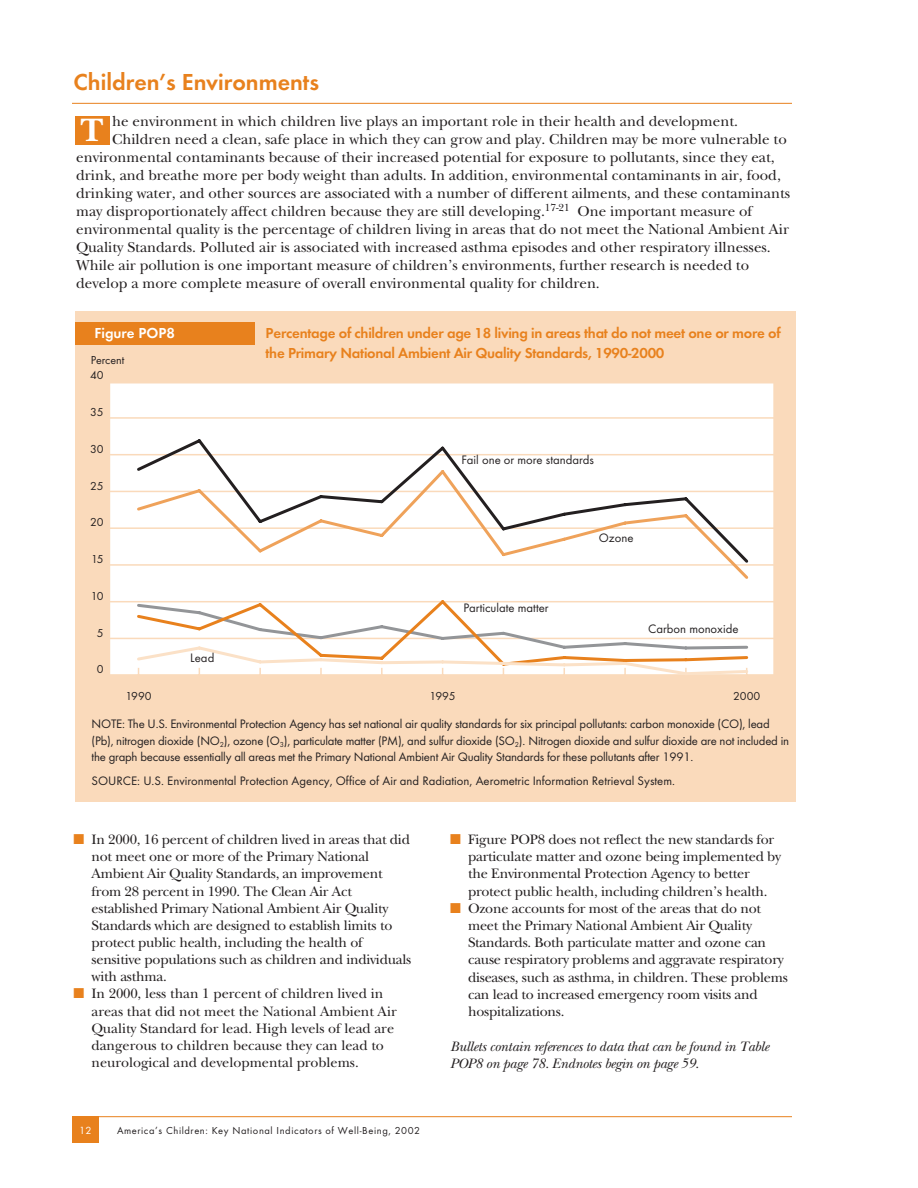
<style>
.page{position:relative;width:918px;height:1188px;background:#fff}
.page>*{position:absolute;margin:0;border:0;box-sizing:border-box;transform-origin:0 0}
.t1{font:700 33.75px "New Baskerville";color:#fff}
.t2{font:600 24px "Futura T";color:#e8811d}
.t3{font:15px "New Baskerville";color:#231f20}
.t4{font:600 15px/20.2px "Futura T";letter-spacing:-.015em;color:#e8811d}
.t5{font:600 15px "Futura T";color:#fff}
.t6{font:14.25px/17.2px "New Baskerville";letter-spacing:-.015em;color:#231f20}
.t7{font:italic 14.25px/17.2px "New Baskerville";letter-spacing:-.015em;color:#231f20}
.t8{font:12.75px/16.4px "Futura T";letter-spacing:-.015em;color:#231f20}
.t9{font:12px "Futura T";color:#231f20}
.t10{font:10.8px "Futura T";color:#fff}
.t11{font:10.5px "Futura T";letter-spacing:.055em;color:#231f20}
.s1{color:#e8811d}
</style>
<div class="page">
<div style="left:72px;top:1116px;width:27px;height:27px;background:#e8811d"></div>
<hr style="left:72px;top:1116px;width:720px;height:1px;background:#e8811d">
<hr style="left:72px;top:103px;width:720px;height:1px;background:#e8811d">
<div style="left:75px;top:311px;width:720px;height:490px;background:#fadabb"></div>
<div style="left:111px;top:384px;width:662px;height:291px;background:#fff"></div>
<hr style="left:108px;top:674px;width:669px;height:2px;background:#fadabb">
<hr style="left:108px;top:638px;width:669px;height:1px;background:#fadabb">
<hr style="left:108px;top:601px;width:669px;height:1px;background:#fadabb">
<hr style="left:108px;top:564px;width:669px;height:2px;background:#fadabb">
<hr style="left:108px;top:527px;width:669px;height:2px;background:#fadabb">
<hr style="left:108px;top:491px;width:669px;height:1px;background:#fadabb">
<hr style="left:108px;top:454px;width:669px;height:1px;background:#fadabb">
<hr style="left:108px;top:417px;width:669px;height:2px;background:#fadabb">
<svg style="left:135px;top:439px;width:616px;height:28px"></svg>
<svg style="left:135px;top:467px;width:616px;height:112px"></svg>
<svg style="left:135px;top:602px;width:615px;height:73px"></svg>
<div style="left:75px;top:322px;width:180px;height:22px;background:#e8811d"></div>
<div style="left:76px;top:116px;width:34px;height:29px;background:#e8811d"></div>
<h2 class="t2" style="left:74px;top:72px;width:247px">Children’s Environments</h2>
<h1 class="t1" style="left:81px;top:119px;width:24px">T</h1>
<p class="t3" style="left:112px;top:116px;width:627px">he environment in which children live plays an important role in their health and development.</p>
<p class="t3" style="left:112px;top:134px;width:676px">Children need a clean, safe place in which they can grow and play. Children may be more vulnerable to</p>
<p class="t3" style="left:76px;top:152px;width:700px">environmental contaminants because of their increased potential for exposure to pollutants, since they eat,</p>
<p class="t3" style="left:76px;top:170px;width:706px">drink, and breathe more per body weight than adults. In addition, environmental contaminants in air, food,</p>
<p class="t3" style="left:76px;top:188px;width:716px">drinking water, and other sources are associated with a number of different ailments, and these contaminants</p>
<p class="t3" style="left:76px;top:206px;width:678px">may disproportionately affect children because they are still developing.<sup>17-21</sup> One important measure of</p>
<p class="t3" style="left:76px;top:224px;width:714px">environmental quality is the percentage of children living in areas that do not meet the National Ambient Air</p>
<p class="t3" style="left:76px;top:242px;width:696px">Quality Standards. Polluted air is associated with increased asthma episodes and other respiratory illnesses.</p>
<p class="t3" style="left:76px;top:260px;width:674px">While air pollution is one important measure of children’s environments, further research is needed to</p>
<p class="t3" style="left:76px;top:278px;width:525px">develop a more complete measure of overall environmental quality for children.</p>
<p class="t5" style="left:95px;top:326px;width:82px">Figure POP8</p>
<p class="t4" style="left:266px;top:324px;width:517px">Percentage of children under age 18 living in areas that do not meet one or more of the Primary National Ambient Air Quality Standards, 1990-2000</p>
<p class="t9" style="left:91px;top:356px;width:35px">Percent</p>
<p class="t9" style="left:90px;top:371px;width:15px">40</p>
<p class="t9" style="left:90px;top:407px;width:15px">35</p>
<p class="t9" style="left:90px;top:444px;width:15px">30</p>
<p class="t9" style="left:90px;top:481px;width:15px">25</p>
<p class="t9" style="left:90px;top:518px;width:15px">20</p>
<p class="t9" style="left:91px;top:554px;width:14px">15</p>
<p class="t9" style="left:91px;top:591px;width:14px">10</p>
<p class="t9" style="left:97px;top:628px;width:8px">5</p>
<p class="t9" style="left:97px;top:665px;width:8px">0</p>
<p class="t8" style="left:461px;top:453px;width:134px">Fail one or more standards</p>
<p class="t8" style="left:190px;top:650px;width:26px">Lead</p>
<p class="t8" style="left:463px;top:601px;width:87px">Particulate matter</p>
<p class="t8" style="left:599px;top:530px;width:36px">Ozone</p>
<p class="t8" style="left:648px;top:621px;width:92px">Carbon monoxide</p>
<p class="t9" style="left:125px;top:692px;width:28px">1990</p>
<p class="t9" style="left:429px;top:692px;width:28px">1995</p>
<p class="t9" style="left:733px;top:692px;width:29px">2000</p>
<p class="t8" style="left:92px;top:717px;width:699px">NOTE: The U.S. Environmental Protection Agency has set national air quality standards for six principal pollutants: carbon monoxide (CO), lead (Pb), nitrogen dioxide (NO<sub>2</sub>), ozone (O<sub>3</sub>), particulate matter (PM), and sulfur dioxide (SO<sub>2</sub>). Nitrogen dioxide and sulfur dioxide are not included in the graph because essentially all areas met the Primary National Ambient Air Quality Standards for these pollutants after 1991.</p>
<p class="t8" style="left:92px;top:774px;width:585px">SOURCE: U.S. Environmental Protection Agency, Office of Air and Radiation, Aerometric Information Retrieval System.</p>
<p class="t6" style="left:92px;top:832px;width:321px;text-indent:-18px"><span class="s1">■</span> In 2000, 16 percent of children lived in areas that did not meet one or more of the Primary National Ambient Air Quality Standards, an improvement from 28 percent in 1990. The Clean Air Act established Primary National Ambient Air Quality Standards which are designed to establish limits to protect public health, including the health of sensitive populations such as children and individuals with asthma.</p>
<p class="t6" style="left:92px;top:987px;width:307px;text-indent:-18px"><span class="s1">■</span> In 2000, less than 1 percent of children lived in areas that did not meet the National Ambient Air Quality Standard for lead. High levels of lead are dangerous to children because they can lead to neurological and developmental problems.</p>
<p class="t10" style="left:79px;top:1126px;width:14px">12</p>
<p class="t11" style="left:117px;top:1126px;width:305px">America’s Children: Key National Indicators of Well-Being, 2002</p>
<p class="t6" style="left:468px;top:832px;width:315px;text-indent:-18px"><span class="s1">■</span> Figure POP8 does not reflect the new standards for particulate matter and ozone being implemented by the Environmental Protection Agency to better protect public health, including children’s health.</p>
<p class="t6" style="left:468px;top:901px;width:321px;text-indent:-18px"><span class="s1">■</span> Ozone accounts for most of the areas that do not meet the Primary National Ambient Air Quality Standards. Both particulate matter and ozone can cause respiratory problems and aggravate respiratory diseases, such as asthma, in children. These problems can lead to increased emergency room visits and hospitalizations.</p>
<p class="t7" style="left:450px;top:1039px;width:320px">Bullets contain references to data that can be found in Table<br>POP8 on page 78. Endnotes begin on page 59.</p>
</div>
